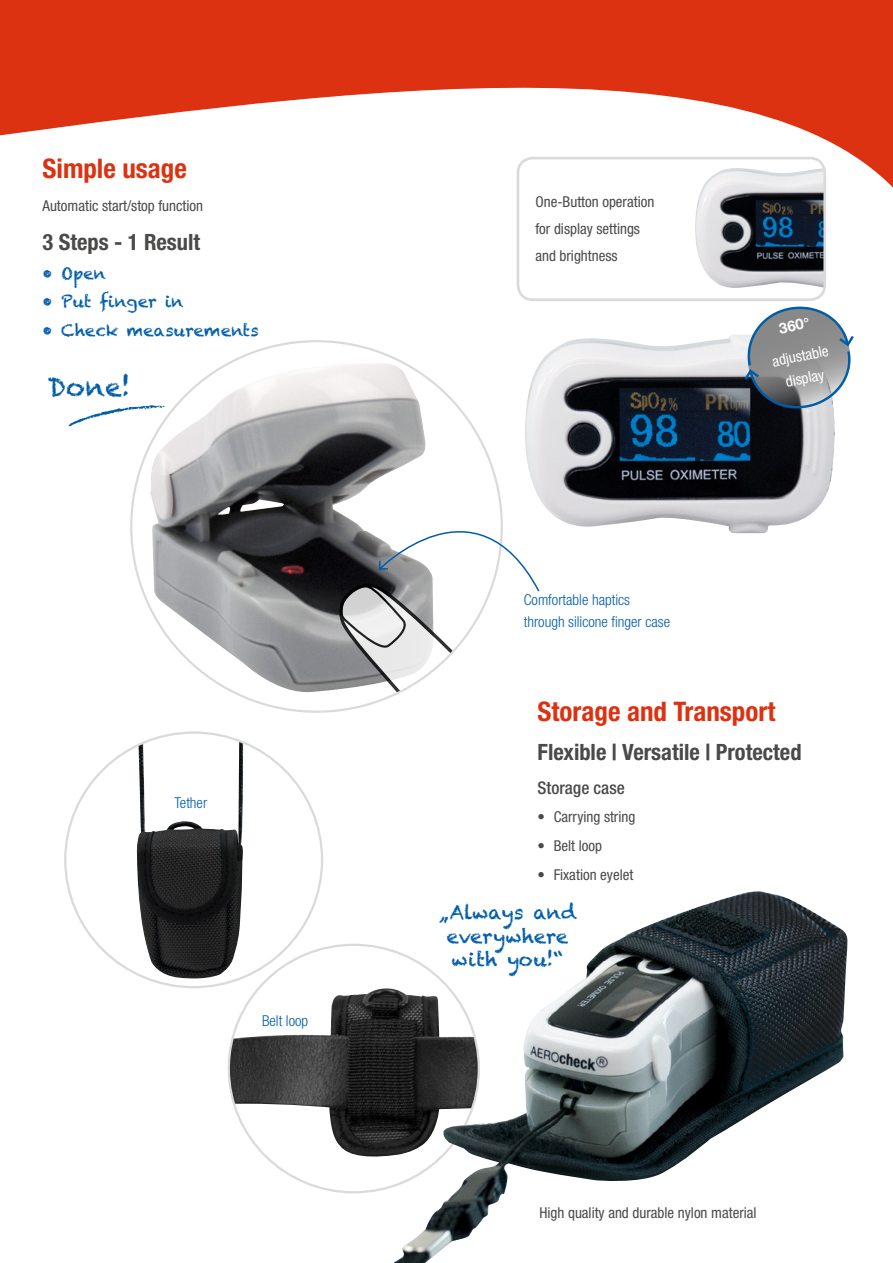
<style>
.page{position:relative;width:893px;height:1263px;background:#fff}
.page>*{position:absolute;margin:0;border:0;box-sizing:border-box;transform-origin:0 0}
.t1{font:700 condensed 27px "Helvetica Neue";color:#dd3211}
.t2{font:26.25px "Chalkduster";color:#005da9}
.t3{font:700 condensed 22.5px "Helvetica Neue";color:#4a4a49}
.t4{font:19.5px/23.4px "Chalkduster";color:#005da9;text-align:center}
.t5{font:500 condensed 17.4px "Helvetica Neue";color:#4a4a49}
.t6{font:16.5px "Chalkduster";color:#005da9}
.t7{font:condensed 15px/26.7px "Helvetica Neue";color:#4a4a49}
.t8{font:300 condensed 15px/22.5px "Helvetica Neue";color:#005da9}
.t9{font:condensed 15px/22.5px "Helvetica Neue";color:#fff;text-align:center}
.t10{font:700 15px "Helvetica Neue";color:#fff}
</style>
<div class="page">
<svg style="left:0;top:0;width:893px;height:437px"></svg>
<div style="left:131px;top:341px;width:371px;height:371px;background:#fff;border-radius:50%"></div>
<img style="left:150px;top:363px;width:284px;height:331px">
<img style="left:523px;top:333px;width:313px;height:201px">
<div style="left:518px;top:158px;width:307px;height:142px;background:#fff;border-radius:15px"></div>
<img style="left:695px;top:168px;width:127px;height:120px">
<div style="left:517px;top:157px;width:309px;height:144px;border:3px solid #dadada;border-radius:15px"></div>
<img style="left:229px;top:988px;width:164px;height:172px">
<img style="left:138px;top:741px;width:105px;height:80px">
<img style="left:137px;top:821px;width:106px;height:157px">
<img style="left:393px;top:891px;width:454px;height:372px">
<svg style="left:742px;top:304px;width:114px;height:108px"></svg>
<svg style="left:68px;top:405px;width:97px;height:21px"></svg>
<svg style="left:335px;top:472px;width:206px;height:240px"></svg>
<h1 class="t1" style="left:43px;top:152px;width:146px">Simple usage</h1>
<p class="t7" style="left:43px;top:192px;width:162px">Automatic start/stop function</p>
<h3 class="t3" style="left:43px;top:229px;width:159px">3 Steps - 1 Result</h3>
<p class="t6" style="left:43px;top:263px;width:65px">• Open</p>
<p class="t6" style="left:43px;top:292px;width:143px">• Put finger in</p>
<p class="t6" style="left:43px;top:320px;width:218px">• Check measurements</p>
<h2 class="t2" style="left:48px;top:371px;width:85px">Done!</h2>
<p class="t8" style="left:174px;top:791px;width:34px">Tether</p>
<p class="t8" style="left:262px;top:1009px;width:48px">Belt loop</p>
<p class="t7" style="left:535px;top:189px;width:120px">One-Button operation for display settings and brightness</p>
<p class="t8" style="left:524px;top:588px;width:148px">Comfortable haptics through silicone finger case</p>
<p class="t10" style="left:777px;top:319px;width:33px;rotate:-11deg">360°</p>
<p class="t9" style="left:770px;top:350px;width:58px;rotate:-11deg">adjustable display</p>
<h1 class="t1" style="left:538px;top:695px;width:239px">Storage and Transport</h1>
<h3 class="t3" style="left:538px;top:739px;width:265px">Flexible | Versatile | Protected</h3>
<p class="t5" style="left:538px;top:777px;width:89px">Storage case</p>
<p class="t7" style="left:538px;top:804px;width:99px">• Carrying string</p>
<p class="t7" style="left:538px;top:832px;width:66px">• Belt loop</p>
<p class="t7" style="left:538px;top:861px;width:97px">• Fixation eyelet</p>
<h3 class="t4" style="left:438px;top:901px;width:139px">„Always and everywhere with you!“</h3>
<p class="t7" style="left:539px;top:1199px;width:219px">High quality and durable nylon material</p>
</div>
